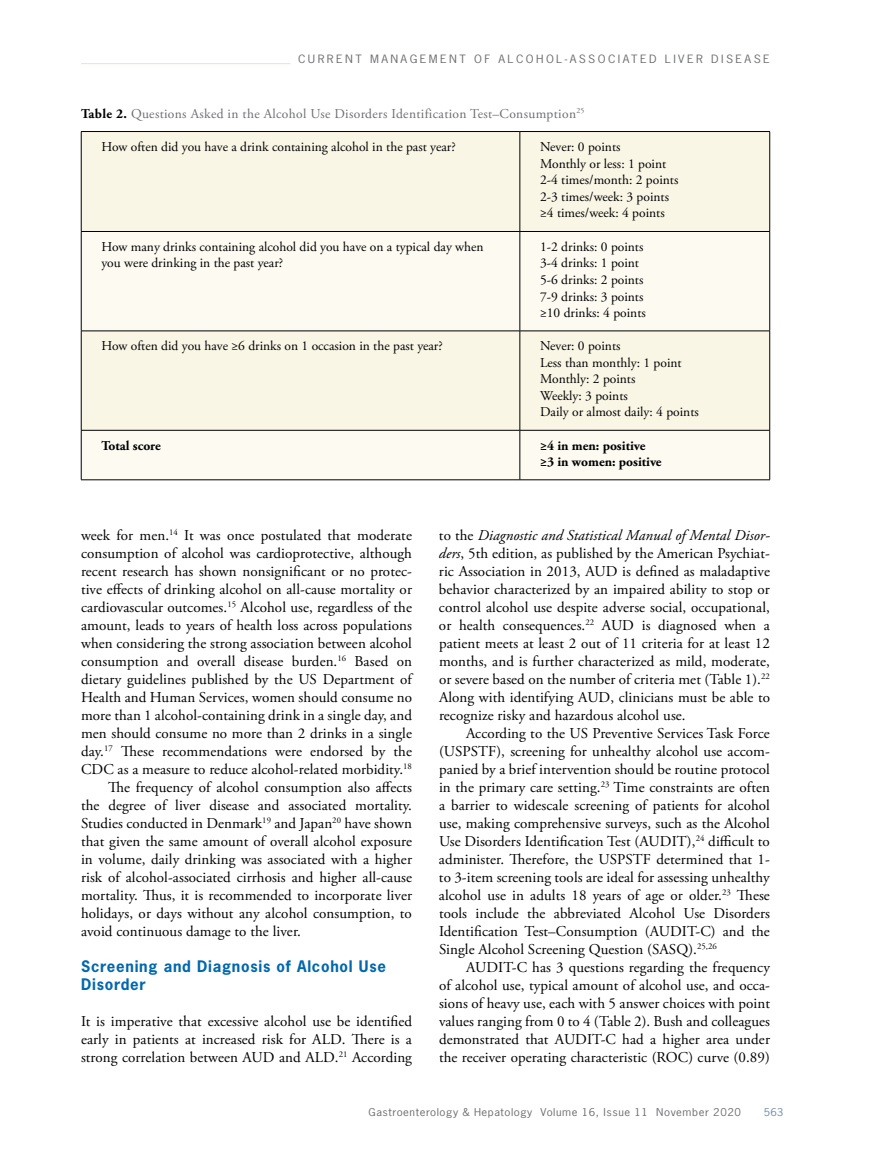
<style>
.page{position:relative;width:878px;height:1175px;background:#fff}
.page>*{position:absolute;margin:0;border:0;box-sizing:border-box;transform-origin:0 0}
.t1{font:15px/18px "Adobe Garamond Pro";letter-spacing:.005em;color:#000;text-align:justify}
.t2{font:700 15px/18px "News Gothic Std";letter-spacing:.05em;color:#0068ac}
.t3{font:13.5px/16.5px "Adobe Garamond Pro";color:#000}
.t4{font:13.5px "Adobe Garamond Pro";letter-spacing:.025em;color:#6d6e71}
.t5{font:700 13.5px/16.5px "Adobe Garamond Pro";color:#000}
.t6{font:10.8px "News Gothic Std";letter-spacing:.2em;color:#6d6e71;scale:1.11 1}
.t7{font:10.2px "News Gothic Std";letter-spacing:.05em;color:#6d6e71;scale:1.11 1}
.t8{font:10.2px "News Gothic Std";color:#738ba5;scale:1.11 1}
.s1{font-weight:700;color:#000}
.s2{font-style:italic}
</style>
<div class="page">
<hr style="left:81px;top:63px;width:209px;height:1px;background:#d9ebcb">
<div style="left:82px;top:132px;width:687px;height:99px;background:#faf6e6"></div>
<svg style="left:82px;top:232px;width:687px;height:247px;fill:#fcfaf1"></svg>
<hr style="left:81px;top:131px;width:439px;height:1px;background:#000">
<hr style="left:81px;top:132px;width:1px;height:99px;background:#000">
<hr style="left:520px;top:131px;width:250px;height:1px;background:#000">
<hr style="left:519px;top:132px;width:1px;height:99px;background:#000">
<hr style="left:769px;top:132px;width:1px;height:99px;background:#000">
<hr style="left:81px;top:231px;width:439px;height:1px;background:#000">
<hr style="left:81px;top:232px;width:1px;height:99px;background:#000">
<hr style="left:520px;top:231px;width:250px;height:1px;background:#000">
<hr style="left:519px;top:232px;width:1px;height:99px;background:#000">
<hr style="left:769px;top:232px;width:1px;height:99px;background:#000">
<hr style="left:81px;top:330px;width:439px;height:1px;background:#000">
<hr style="left:81px;top:331px;width:1px;height:99px;background:#000">
<hr style="left:520px;top:330px;width:250px;height:1px;background:#000">
<hr style="left:519px;top:331px;width:1px;height:99px;background:#000">
<hr style="left:769px;top:331px;width:1px;height:99px;background:#000">
<hr style="left:81px;top:430px;width:439px;height:1px;background:#000">
<hr style="left:81px;top:430px;width:1px;height:49px;background:#000">
<hr style="left:520px;top:430px;width:250px;height:1px;background:#000">
<hr style="left:519px;top:430px;width:1px;height:49px;background:#000">
<hr style="left:769px;top:430px;width:1px;height:49px;background:#000">
<hr style="left:81px;top:479px;width:439px;height:1px;background:#000">
<hr style="left:520px;top:479px;width:250px;height:1px;background:#000">
<p class="t6" style="left:298px;top:52px;width:426px">CURRENT MANAGEMENT OF ALCOHOL-ASSOCIATED LIVER DISEASE</p>
<p class="t4" style="left:81px;top:105px;width:505px"><span class="s1">Table 2.</span> Questions Asked in the Alcohol Use Disorders Identification Test–Consumption<sup>25</sup></p>
<p class="t3" style="left:101px;top:139px;width:356px">How often did you have a drink containing alcohol in the past year?</p>
<p class="t3" style="left:540px;top:139px;width:140px">Never: 0 points<br>Monthly or less: 1 point<br>2-4 times/month: 2 points<br>2-3 times/week: 3 points ≥4 times/week: 4 points</p>
<p class="t3" style="left:101px;top:239px;width:383px">How many drinks containing alcohol did you have on a typical day when you were drinking in the past year?</p>
<p class="t3" style="left:540px;top:239px;width:107px">1-2 drinks: 0 points<br>3-4 drinks: 1 point<br>5-6 drinks: 2 points<br>7-9 drinks: 3 points ≥10 drinks: 4 points</p>
<p class="t3" style="left:101px;top:338px;width:343px">How often did you have ≥6 drinks on 1 occasion in the past year?</p>
<p class="t3" style="left:540px;top:338px;width:160px">Never: 0 points<br>Less than monthly: 1 point<br>Monthly: 2 points<br>Weekly: 3 points<br>Daily or almost daily: 4 points</p>
<p class="t5" style="left:101px;top:437px;width:61px">Total score</p>
<p class="t5" style="left:540px;top:437px;width:123px">≥4 in men: positive ≥3 in women: positive</p>
<p class="t1" style="left:81px;top:527px;width:332px">week for men.<sup>14</sup> It was once postulated that moderate</p>
<p class="t1" style="left:81px;top:545px;width:332px">consumption of alcohol was cardioprotective, although</p>
<p class="t1" style="left:81px;top:563px;width:332px">recent research has shown nonsignificant or no protec-</p>
<p class="t1" style="left:81px;top:581px;width:332px">tive effects of drinking alcohol on all-cause mortality or</p>
<p class="t1" style="left:81px;top:599px;width:332px">cardiovascular outcomes.<sup>15</sup> Alcohol use, regardless of the</p>
<p class="t1" style="left:81px;top:617px;width:332px">amount, leads to years of health loss across populations</p>
<p class="t1" style="left:81px;top:635px;width:332px">when considering the strong association between alcohol</p>
<p class="t1" style="left:81px;top:653px;width:332px">consumption and overall disease burden.<sup>16</sup> Based on</p>
<p class="t1" style="left:81px;top:671px;width:332px">dietary guidelines published by the US Department of</p>
<p class="t1" style="left:81px;top:689px;width:332px">Health and Human Services, women should consume no</p>
<p class="t1" style="left:81px;top:707px;width:332px">more than 1 alcohol-containing drink in a single day, and</p>
<p class="t1" style="left:81px;top:725px;width:332px">men should consume no more than 2 drinks in a single</p>
<p class="t1" style="left:81px;top:743px;width:332px">day.<sup>17</sup> These recommendations were endorsed by the</p>
<p class="t1" style="left:81px;top:761px;width:332px">CDC as a measure to reduce alcohol-related morbidity.<sup>18</sup></p>
<p class="t1" style="left:108px;top:779px;width:305px">The frequency of alcohol consumption also affects</p>
<p class="t1" style="left:81px;top:797px;width:332px">the degree of liver disease and associated mortality.</p>
<p class="t1" style="left:81px;top:815px;width:332px">Studies conducted in Denmark<sup>19</sup> and Japan<sup>20</sup> have shown</p>
<p class="t1" style="left:81px;top:833px;width:332px">that given the same amount of overall alcohol exposure</p>
<p class="t1" style="left:81px;top:851px;width:332px">in volume, daily drinking was associated with a higher</p>
<p class="t1" style="left:81px;top:869px;width:332px">risk of alcohol-associated cirrhosis and higher all-cause</p>
<p class="t1" style="left:81px;top:887px;width:332px">mortality. Thus, it is recommended to incorporate liver</p>
<p class="t1" style="left:81px;top:905px;width:332px">holidays, or days without any alcohol consumption, to</p>
<p class="t1" style="left:81px;top:923px;width:221px">avoid continuous damage to the liver.</p>
<p class="t2" style="left:81px;top:957px;width:306px">Screening and Diagnosis of Alcohol Use<br>Disorder</p>
<p class="t1" style="left:81px;top:1013px;width:332px">It is imperative that excessive alcohol use be identified early in patients at increased risk for ALD. There is a strong correlation between AUD and ALD.<sup>21</sup> According</p>
<p class="t1" style="left:439px;top:527px;width:332px">to the <span class="s2">Diagnostic and Statistical Manual of Mental Disor&shy;ders</span>, 5th edition, as published by the American Psychiat&shy;ric Association in 2013, AUD is defined as maladaptive behavior characterized by an impaired ability to stop or control alcohol use despite adverse social, occupational, or health consequences.<sup>22</sup> AUD is diagnosed when a patient meets at least 2 out of 11 criteria for at least 12 months, and is further characterized as mild, moderate, or severe based on the number of criteria met (Table 1).<sup>22<br></sup>Along with identifying AUD, clinicians must be able to recognize risky and hazardous alcohol use.</p>
<p class="t1" style="left:439px;top:725px;width:332px;text-indent:27px">According to the US Preventive Services Task Force (USPSTF), screening for unhealthy alcohol use accom&shy;panied by a brief intervention should be routine protocol in the primary care setting.<sup>23</sup> Time constraints are often a barrier to widescale screening of patients for alcohol use, making comprehensive surveys, such as the Alcohol Use Disorders Identification Test (AUDIT),<sup>24</sup> difficult to administer. Therefore, the USPSTF determined that 1- to 3-item screening tools are ideal for assessing unhealthy alcohol use in adults 18 years of age or older.<sup>23</sup> These tools include the abbreviated Alcohol Use Disorders Identification Test–Consumption (AUDIT-C) and the Single Alcohol Screening Question (SASQ).<sup>25,26</sup></p>
<p class="t1" style="left:439px;top:959px;width:332px;text-indent:27px">AUDIT-C has 3 questions regarding the frequency of alcohol use, typical amount of alcohol use, and occa&shy;sions of heavy use, each with 5 answer choices with point values ranging from 0 to 4 (Table 2). Bush and colleagues demonstrated that AUDIT-C had a higher area under the receiver operating characteristic (ROC) curve (0.89)</p>
<p class="t7" style="left:368px;top:1105px;width:337px">Gastroenterology &amp; Hepatology Volume 16, Issue 11 November 2020</p>
<p class="t8" style="left:764px;top:1105px;width:19px">563</p>
</div>
